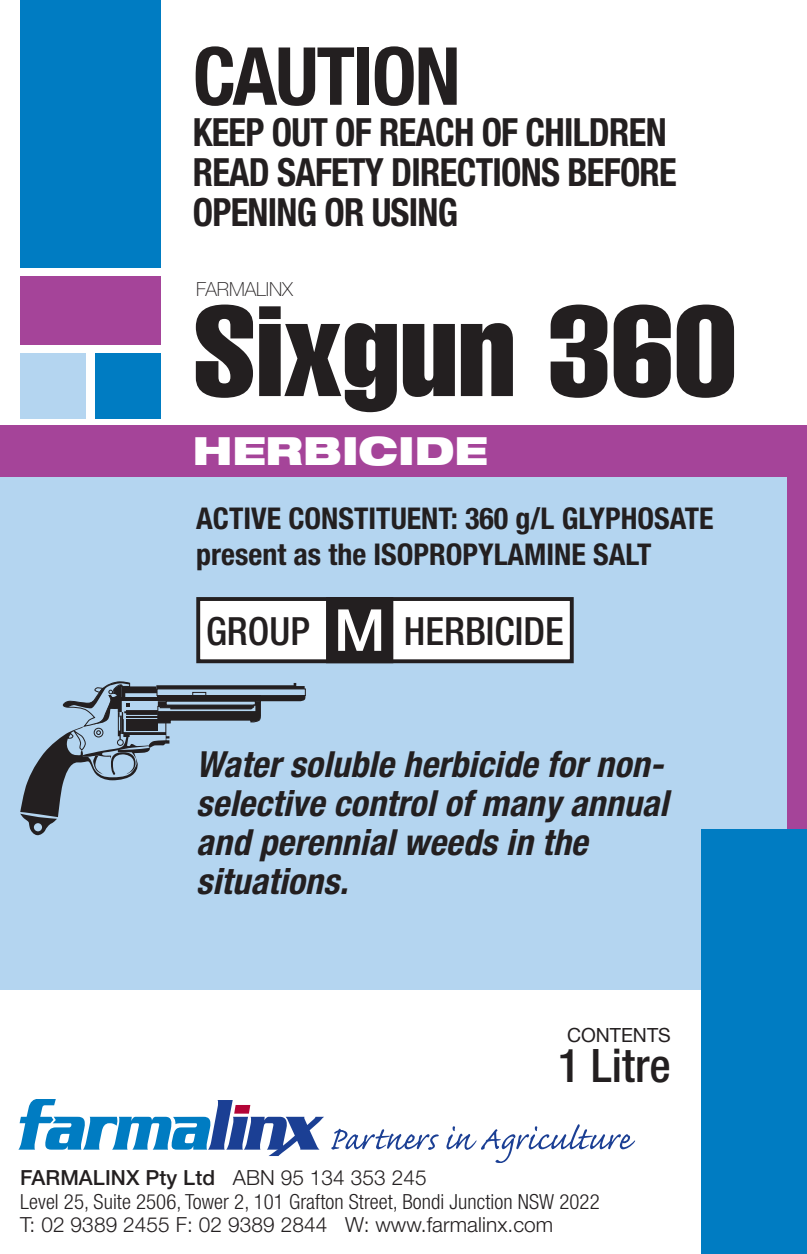
<style>
.page{position:relative;width:807px;height:1254px;background:#fff}
.page>*{position:absolute;margin:0;border:0;box-sizing:border-box;transform-origin:0 0}
.t1{font:extra-condensed 126px "Helvetica";color:#231f20;scale:1.08 1}
.t2{font:700 condensed 80.1px "Helvetica Neue";letter-spacing:-.025em;color:#231f20}
.t3{font:500 condensed 46.2px "Helvetica Neue";color:#231f20}
.t4{font:700 condensed 39px/40.2px "Helvetica Neue";letter-spacing:-.02em;color:#231f20;scale:.94 1}
.t5{font:500 condensed 39px "Helvetica Neue";color:#231f20}
.t6{font:900 expanded 39px "Helvetica Neue";color:#fff}
.t7{font:italic 700 condensed 36px/39px "Helvetica Neue";letter-spacing:.005em;color:#231f20}
.t8{font:700 condensed 30px/36px "Helvetica Neue";color:#231f20}
.t9{font:300 condensed 20.7px/23.4px "Helvetica Neue";letter-spacing:.005em;color:#231f20}
.t10{font:300 20.7px "Helvetica Neue";letter-spacing:.005em;color:#231f20}
.t11{font:100 19.5px "Helvetica Neue";letter-spacing:-.005em;color:#231f20}
.t12{font:19.5px "Helvetica Neue";color:#231f20}
.s1{font-stretch:normal;font-size:57.9px;color:#fff}
.s2{font-weight:500;font-stretch:normal}
.s3{font-stretch:normal}
</style>
<div class="page">
<svg style="left:18px;top:1099px;width:306px;height:57px"></svg>
<svg style="left:331px;top:1128px;width:107px;height:21px"></svg>
<svg style="left:446px;top:1124px;width:189px;height:38px"></svg>
<div style="left:0;top:425px;width:806px;height:451px;background:#a54499"></div>
<div style="left:0;top:477px;width:786px;height:512px;background:#b4d5f0"></div>
<div style="left:198px;top:599px;width:373px;height:62px;background:#fff"></div>
<div style="left:196px;top:597px;width:377px;height:66px;border:4px solid #231f20"></div>
<div style="left:328px;top:599px;width:63px;height:62px;background:#231f20"></div>
<div style="left:326px;top:597px;width:67px;height:66px;border:4px solid #231f20"></div>
<div style="left:20px;top:0;width:141px;height:268px;background:#007cc2"></div>
<div style="left:20px;top:276px;width:141px;height:68px;background:#a54499"></div>
<div style="left:20px;top:353px;width:66px;height:66px;background:#b4d5f0"></div>
<div style="left:95px;top:353px;width:66px;height:66px;background:#007cc2"></div>
<div style="left:701px;top:829px;width:105px;height:425px;background:#007cc2"></div>
<svg style="left:20px;top:681px;width:286px;height:154px"></svg>
<h2 class="t2" style="left:193px;top:28px;width:269px">CAUTION</h2>
<h3 class="t4" style="left:193px;top:112px;width:516px">KEEP OUT OF REACH OF CHILDREN<br>READ SAFETY DIRECTIONS BEFORE<br>OPENING OR USING</h3>
<p class="t11" style="left:196px;top:278px;width:98px">FARMALINX</p>
<h1 class="t1" style="left:193px;top:271px;width:505px">Sixgun 360</h1>
<h3 class="t6" style="left:193px;top:425px;width:296px">HERBICIDE</h3>
<h3 class="t8" style="left:196px;top:500px;width:518px">ACTIVE CONSTITUENT: 360 g/L GLYPHOSATE present as the ISOPROPYLAMINE SALT</h3>
<h3 class="t5" style="left:206px;top:608px;width:359px">GROUP <span class="s1">M</span> HERBICIDE</h3>
<h3 class="t7" style="left:196px;top:744px;width:473px">Water soluble herbicide for non&shy;selective control of many annual and perennial weeds in the situations.</h3>
<p class="t12" style="left:567px;top:1021px;width:105px">CONTENTS</p>
<h3 class="t3" style="left:557px;top:1038px;width:115px">1 Litre</h3>
<p class="t9" style="left:20px;top:1166px;width:580px"><span class="s2">FARMALINX Pty Ltd</span> <span class="s3">ABN 95 134 353 245<br></span>Level 25, Suite 2506, Tower 2, 101 Grafton Street, Bondi Junction NSW 2022</p>
<p class="t10" style="left:20px;top:1212px;width:534px">T: 02 9389 2455 F: 02 9389 2844 W: www.farmalinx.com</p>
</div>
